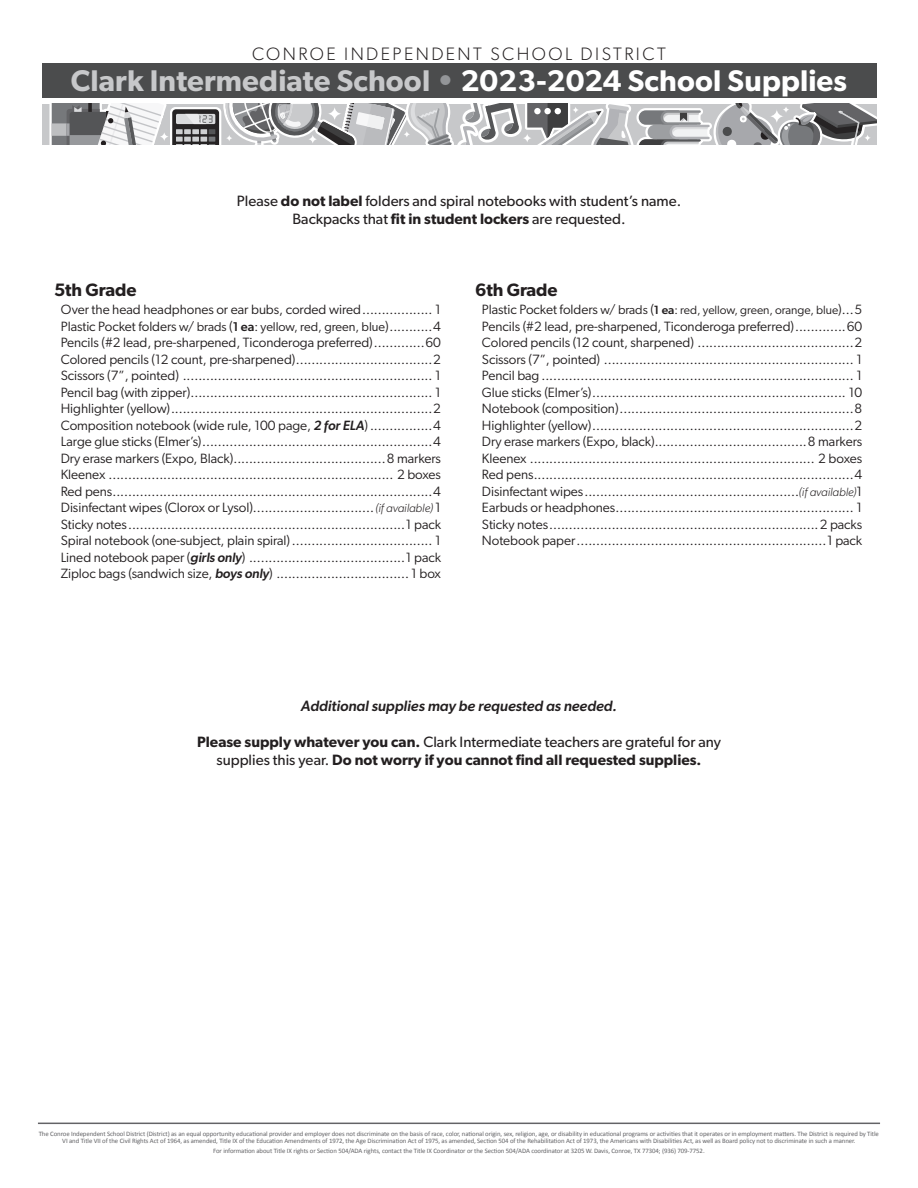
<style>
.page{position:relative;width:918px;height:1188px;background:#fff}
.page>*{position:absolute;margin:0;border:0;box-sizing:border-box;transform-origin:0 0}
.t1{font:600 30px "Gibson";letter-spacing:.005em;color:#c7c8ca}
.t2{font:300 18px "Gibson";letter-spacing:.135em;color:#231f20}
.t3{font:600 18px "Gibson";letter-spacing:-.005em;color:#231f20}
.t4{font:600 15px/18px "Gibson";color:#231f20;text-align:center}
.t5{font:15px "Gibson";color:#231f20}
.t6{font:italic 500 15px "Gibson";color:#231f20}
.t7{font:13.5px/16.5px "Gibson";letter-spacing:-.005em;color:#231f20;text-align:justify}
.t8{font:12px "Gibson";letter-spacing:-.005em;color:#231f20}
.t9{font:6.75px/6.8px "Calibri";letter-spacing:-.01em;color:#636366;text-align:center}
.s1{color:#939598}
.s2{color:#fff}
.s3{font-weight:600}
.s4{font-size:12.75px}
.s5{font-weight:500;font-size:12.75px}
.s6{font-weight:500;font-style:italic}
.s7{font-weight:300;font-style:italic;font-size:12px}
.s8{font-size:13.5px}
.s9{font-weight:500}
.s10{font-weight:400}
</style>
<div class="page">
<div style="left:42px;top:64px;width:834px;height:34px;background:#4b4c4d"></div>
<svg style="left:49px;top:104px;width:827px;height:41px"></svg>
<svg style="left:308px;top:134px;width:10px;height:10px"></svg>
<svg style="left:403px;top:131px;width:8px;height:7px"></svg>
<svg style="left:327px;top:106px;width:15px;height:15px"></svg>
<svg style="left:522px;top:133px;width:10px;height:10px"></svg>
<svg style="left:864px;top:134px;width:7px;height:8px"></svg>
<svg style="left:226px;top:134px;width:7px;height:8px"></svg>
<svg style="left:572px;top:106px;width:7px;height:8px"></svg>
<hr style="left:38px;top:1123px;width:842px;height:1px;background:#636366">
<p class="t2" style="left:252px;top:43px;width:415px">CONROE INDEPENDENT SCHOOL DISTRICT</p>
<p class="t1" style="left:71px;top:62px;width:778px">Clark Intermediate School <span class="s1">•</span> <span class="s2">2023-2024 School Supplies</span></p>
<p class="t5" style="left:237px;top:191px;width:446px">Please <span class="s3">do not label</span> folders and spiral notebooks with student’s name.</p>
<p class="t5" style="left:292px;top:209px;width:335px">Backpacks that <span class="s3">fit in student lockers</span> are requested.</p>
<p class="t3" style="left:54px;top:279px;width:84px">5th Grade</p>
<p class="t7" style="left:61px;top:301px;width:382px">Over the head headphones or ear bubs, corded wired.................. 1</p>
<p class="t7" style="left:61px;top:318px;width:382px">Plastic Pocket folders <span class="s4">w/ brads</span> (<span class="s5">1 ea</span><span class="s4">: yellow, red, green, blue</span>)...........4</p>
<p class="t7" style="left:61px;top:334px;width:382px">Pencils (#2 lead, pre-sharpened, Ticonderoga preferred).............60</p>
<p class="t7" style="left:61px;top:351px;width:382px">Colored pencils (12 count, pre-sharpened)...................................2</p>
<p class="t7" style="left:61px;top:367px;width:382px">Scissors (7”, pointed) ................................................................ 1</p>
<p class="t7" style="left:61px;top:384px;width:382px">Pencil bag (with zipper).............................................................. 1</p>
<p class="t7" style="left:61px;top:400px;width:382px">Highlighter (yellow)...................................................................2</p>
<p class="t7" style="left:61px;top:417px;width:382px">Composition notebook (wide rule, 100 page, <span class="s6">2 for ELA</span>) ................4</p>
<p class="t7" style="left:61px;top:433px;width:382px">Large glue sticks (Elmer’s)...........................................................4</p>
<p class="t7" style="left:61px;top:450px;width:382px">Dry erase markers (Expo, Black).......................................8 markers</p>
<p class="t7" style="left:61px;top:466px;width:382px">Kleenex ......................................................................... 2 boxes</p>
<p class="t7" style="left:61px;top:483px;width:382px">Red pens..................................................................................4</p>
<p class="t7" style="left:61px;top:499px;width:382px">Disinfectant wipes (Clorox or Lysol)...............................<span class="s7">(if available)</span> 1</p>
<p class="t7" style="left:61px;top:516px;width:382px">Sticky notes.......................................................................1 pack</p>
<p class="t7" style="left:61px;top:532px;width:382px">Spiral notebook (one-subject, plain spiral).................................... 1</p>
<p class="t7" style="left:61px;top:549px;width:382px">Lined notebook paper (<span class="s6">girls only</span>) ........................................1 pack</p>
<p class="t7" style="left:61px;top:565px;width:382px">Ziploc bags (sandwich size, <span class="s6">boys only</span>) .................................. 1 box</p>
<h2 class="t3" style="left:475px;top:279px;width:84px">6th Grade</h2>
<p class="t8" style="left:482px;top:303px;width:382px"><span class="s8">Plastic Pocket folders</span> <span class="s4">w/ brads</span> <span class="s8">(</span><span class="s9">1 ea</span>: red, yellow, green, orange, blue<span class="s8">)...5</span></p>
<p class="t7" style="left:482px;top:318px;width:382px">Pencils (#2 lead, pre-sharpened, Ticonderoga preferred).............60<br>Colored pencils (12 count, sharpened) ........................................2<br>Scissors (7”, pointed) ................................................................ 1<br>Pencil bag ................................................................................ 1<br>Glue sticks (Elmer’s)................................................................. 10<br>Notebook (composition)............................................................8<br>Highlighter (yellow)...................................................................2<br>Dry erase markers (Expo, black).......................................8 markers Kleenex ......................................................................... 2 boxes Red pens..................................................................................4<br>Disinfectant wipes.......................................................<span class="s7">(if available)</span>1<br>Earbuds or headphones............................................................. 1<br>Sticky notes.....................................................................2 packs Notebook paper................................................................1 pack</p>
<p class="t6" style="left:301px;top:697px;width:318px">Additional supplies may be requested as needed.</p>
<p class="t4" style="left:197px;top:732px;width:525px">Please supply whatever you can. <span class="s10">Clark Intermediate teachers are grateful for any supplies this year.</span> Do not worry if you cannot find all requested supplies.</p>
<p class="t9" style="left:39px;top:1130px;width:842px">The Conroe Independent School District (District) as an equal opportunity educational provider and employer does not discriminate on the basis of race, color, national origin, sex, religion, age, or disability in educational programs or activities that it operates or in employment matters. The District is required by Title<br>VI and Title VII of the Civil Rights Act of 1964, as amended, Title IX of the Education Amendments of 1972, the Age Discrimination Act of 1975, as amended, Section 504 of the Rehabilitation Act of 1973, the Americans with Disabilities Act, as well as Board policy not to discriminate in such a manner.</p>
<p class="t9" style="left:213px;top:1147px;width:493px">For information about Title IX rights or Section 504/ADA rights, contact the Title IX Coordinator or the Section 504/ADA coordinator at 3205 W. Davis, Conroe, TX 77304; (936) 709-7752.</p>
</div>
